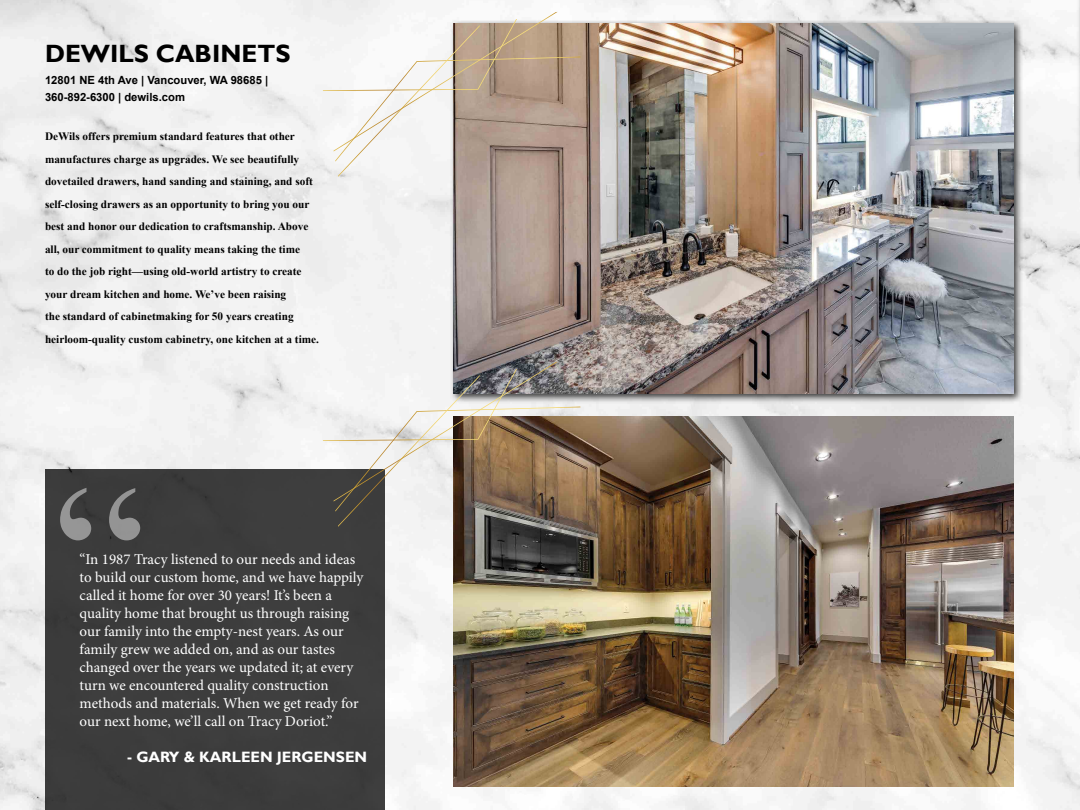
<style>
.page{position:relative;width:1080px;height:810px;background:#fff}
.page>*{position:absolute;margin:0;border:0;box-sizing:border-box;transform-origin:0 0}
.t1{font:312.5px "Microsoft Himalaya";color:#fff}
.t2{font:700 25px "Gill Sans";color:#000}
.t3{font:15px/18px "Minion Pro";letter-spacing:-.005em;color:#fff}
.t4{font:700 15px "Gill Sans";color:#fff}
.t5{font:700 11.25px/22.5px "Times New Roman";color:#000}
.t6{font:700 11.25px/17.5px "Arial";color:#000}
</style>
<div class="page">
<img style="left:0;top:0;width:1080px;height:810px">
<img style="left:454px;top:416px;width:559px;height:371px">
<div style="left:450px;top:20px;width:573px;height:384px;background:#000;opacity:.75"></div>
<img style="left:454px;top:23px;width:559px;height:371px">
<div style="left:45px;top:470px;width:340px;height:340px;background:#3d3d3d"></div>
<hr style="left:1076px;top:0;width:4px;height:185px;background:#000;opacity:.75">
<svg style="left:323px;top:12px;width:258px;height:165px"></svg>
<svg style="left:323px;top:362px;width:258px;height:165px"></svg>
<h2 class="t2" style="left:45px;top:39px;width:247px">DEWILS CABINETS</h2>
<p class="t6" style="left:45px;top:71px;width:225px">12801 NE 4th Ave | Vancouver, WA 98685 |<br>360-892-6300 | dewils.com</p>
<p class="t5" style="left:45px;top:125px;width:276px">DeWils offers premium standard features that other manufactures charge as upgrades. We see beautifully dovetailed drawers, hand sanding and staining, and soft self-closing drawers as an opportunity to bring you our best and honor our dedication to craftsmanship. Above all, our commitment to quality means taking the time<br>to do the job right—using old-world artistry to create your dream kitchen and home. We’ve been raising<br>the standard of cabinetmaking for 50 years creating heirloom-quality custom cabinetry, one kitchen at a time.</p>
<h1 class="t1" style="left:53px;top:339px;width:94px">“</h1>
<p class="t3" style="left:80px;top:550px;width:285px">“In 1987 Tracy listened to our needs and ideas to build our custom home, and we have happily called it home for over 30 years! It’s been a quality home that brought us through raising our family into the empty-nest years. As our family grew we added on, and as our tastes changed over the years we updated it; at every turn we encountered quality construction methods and materials. When we get ready for our next home, we’ll call on Tracy Doriot.”</p>
<h3 class="t4" style="left:127px;top:748px;width:241px">- GARY &amp; KARLEEN JERGENSEN</h3>
</div>
